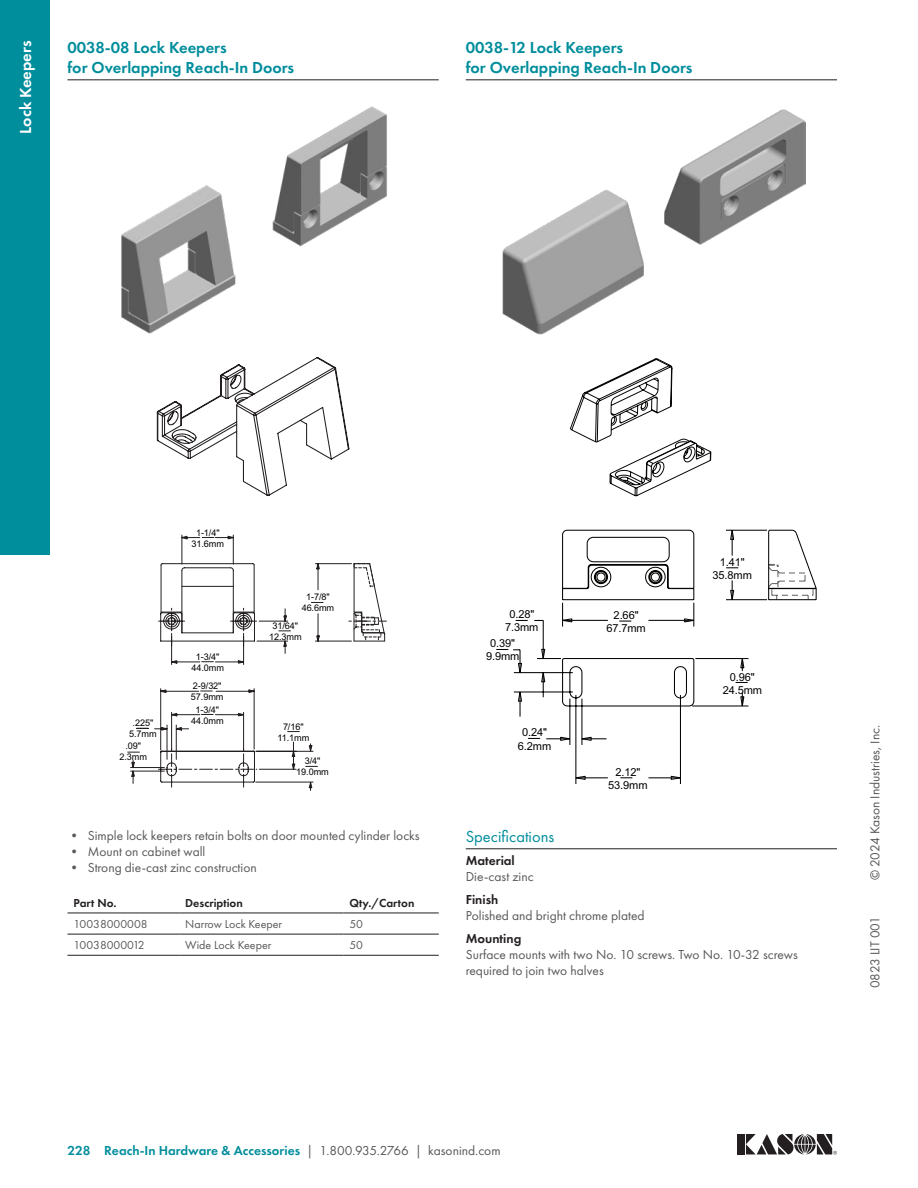
<style>
.page{position:relative;width:918px;height:1188px;background:#fff}
.page>*{position:absolute;margin:0;border:0;box-sizing:border-box;transform-origin:0 0}
.Headers_-_Futura_11pt__demi__underline{font:600 16.5px/19.8px "Futura PT";color:#008d9c}
.Futura__11pt__underline__green_-_Left_Su{font:16.5px "Futura PT";color:#008d9c}
.t1{font:600 16.5px "Futura PT";color:#fff}
.Futura__9pt__regular{font:13.5px/16.2px "Futura PT";color:#57585a}
.t2{font:600 13.5px "Futura PT";color:#008d9c}
.futura__8pt__table{font:12px "Futura PT";color:#57585a}
.futura__8pt__table-2{font:600 12px "Futura PT";color:#231f20}
.t3{font:11.1px/13.2px "Arial";letter-spacing:-.01em;color:#000;text-align:center}
.t4{font:9.15px/10.9px "Arial";letter-spacing:-.01em;color:#000;text-align:center}
.s1{font-weight:600;color:#231f20}
.s2{font-weight:400;color:#57585a}
</style>
<div class="page">
<div style="left:737px;top:1134px;width:7px;height:20px;background:#231f20"></div>
<svg style="left:746px;top:1134px;width:91px;height:21px"></svg>
<div style="left:0;top:0;width:50px;height:555px;background:#008d9c"></div>
<hr style="left:68px;top:80px;width:371px;height:1px;background:#231f20">
<svg style="left:324px;top:563px;width:62px;height:79px"></svg>
<svg style="left:127px;top:537px;width:197px;height:251px"></svg>
<svg style="left:157px;top:357px;width:192px;height:139px"></svg>
<hr style="left:466px;top:80px;width:371px;height:1px;background:#231f20">
<img style="left:121px;top:106px;width:266px;height:228px">
<img style="left:502px;top:109px;width:304px;height:226px">
<svg style="left:570px;top:359px;width:141px;height:137px"></svg>
<svg style="left:513px;top:530px;width:304px;height:254px"></svg>
<svg style="left:569px;top:668px;width:4px;height:5px"></svg>
<svg style="left:736px;top:682px;width:12px;height:1px"></svg>
<svg style="left:528px;top:738px;width:12px;height:1px"></svg>
<svg style="left:496px;top:649px;width:12px;height:1px"></svg>
<svg style="left:516px;top:620px;width:12px;height:1px"></svg>
<svg style="left:619px;top:621px;width:12px;height:1px"></svg>
<svg style="left:726px;top:567px;width:12px;height:1px"></svg>
<svg style="left:620px;top:777px;width:12px;height:1px"></svg>
<hr style="left:68px;top:913px;width:111px;height:1px;background:#231f20">
<hr style="left:179px;top:913px;width:164px;height:1px;background:#231f20">
<hr style="left:343px;top:913px;width:96px;height:1px;background:#231f20">
<hr style="left:68px;top:934px;width:111px;height:1px;background:#231f20">
<hr style="left:179px;top:934px;width:164px;height:1px;background:#231f20">
<hr style="left:343px;top:934px;width:96px;height:1px;background:#231f20">
<hr style="left:68px;top:955px;width:111px;height:1px;background:#231f20">
<hr style="left:179px;top:955px;width:164px;height:1px;background:#231f20">
<hr style="left:343px;top:955px;width:96px;height:1px;background:#231f20">
<hr style="left:466px;top:849px;width:371px;height:1px;background:#231f20">
<p class="t1" style="left:15px;top:134px;width:95px;rotate:-90deg">Lock Keepers</p>
<p class="Headers_-_Futura_11pt__demi__underline" style="left:68px;top:37px;width:228px">0038-08 Lock Keepers<br>for Overlapping Reach-In Doors</p>
<p class="Headers_-_Futura_11pt__demi__underline" style="left:466px;top:37px;width:228px">0038-12 Lock Keepers<br>for Overlapping Reach-In Doors</p>
<p class="t4" style="left:192px;top:527px;width:34px">1-1/4"<br>31.6mm</p>
<p class="t4" style="left:129px;top:717px;width:29px">.225"<br>5.7mm</p>
<p class="t4" style="left:119px;top:741px;width:29px">.09"<br>2.3mm</p>
<p class="t4" style="left:191px;top:651px;width:34px">1-3/4"<br>44.0mm</p>
<p class="t4" style="left:191px;top:681px;width:34px;text-align:left">2-9/32"<br>57.9mm</p>
<p class="t4" style="left:191px;top:704px;width:34px">1-3/4"<br>44.0mm</p>
<p class="t4" style="left:302px;top:592px;width:34px">1-7/8"<br>46.6mm</p>
<p class="t4" style="left:269px;top:621px;width:34px">31/64"<br>12.3mm</p>
<p class="t4" style="left:277px;top:721px;width:33px">7/16"<br>11.1mm</p>
<p class="t4" style="left:296px;top:755px;width:34px">3/4"<br>19.0mm</p>
<p class="Futura__9pt__regular" style="left:68px;top:827px;width:354px">• Simple lock keepers retain bolts on door mounted cylinder locks</p>
<p class="Futura__9pt__regular" style="left:68px;top:843px;width:139px">• Mount on cabinet wall</p>
<p class="Futura__9pt__regular" style="left:68px;top:859px;width:191px">• Strong die-cast zinc construction</p>
<p class="futura__8pt__table-2" style="left:74px;top:895px;width:45px">Part No.</p>
<p class="futura__8pt__table-2" style="left:185px;top:895px;width:59px">Description</p>
<p class="futura__8pt__table-2" style="left:349px;top:895px;width:67px">Qty./Carton</p>
<p class="futura__8pt__table" style="left:74px;top:917px;width:76px">10038000008</p>
<p class="futura__8pt__table" style="left:185px;top:917px;width:98px">Narrow Lock Keeper</p>
<p class="futura__8pt__table" style="left:349px;top:917px;width:15px">50</p>
<p class="futura__8pt__table" style="left:74px;top:938px;width:73px">10038000012</p>
<p class="futura__8pt__table" style="left:185px;top:938px;width:88px">Wide Lock Keeper</p>
<p class="futura__8pt__table" style="left:349px;top:938px;width:15px">50</p>
<p class="t3" style="left:505px;top:608px;width:35px">0.28"<br>7.3mm</p>
<p class="t3" style="left:486px;top:637px;width:35px">0.39"<br>9.9mm</p>
<p class="t3" style="left:518px;top:726px;width:35px">0.24"<br>6.2mm</p>
<p class="t3" style="left:606px;top:609px;width:41px">2.66"<br>67.7mm</p>
<p class="t3" style="left:608px;top:766px;width:41px">2.12"<br>53.9mm</p>
<p class="t3" style="left:713px;top:556px;width:41px">1.41"<br>35.8mm</p>
<p class="t3" style="left:723px;top:670px;width:41px">0.96"<br>24.5mm</p>
<p class="Futura__11pt__underline__green_-_Left_Su" style="left:466px;top:827px;width:90px">Specifications</p>
<p class="Futura__9pt__regular" style="left:466px;top:852px;width:69px"><span class="s1">Material<br></span>Die-cast zinc</p>
<p class="Futura__9pt__regular" style="left:466px;top:891px;width:180px"><span class="s1">Finish<br></span>Polished and bright chrome plated</p>
<p class="Futura__9pt__regular" style="left:466px;top:930px;width:334px"><span class="s1">Mounting<br></span>Surface mounts with two No. 10 screws. Two No. 10-32 screws required to join two halves</p>
<p class="t2" style="left:68px;top:1142px;width:435px">228 Reach-In Hardware &amp; Accessories <span class="s2">| 1.800.935.2766 | kasonind.com</span></p>
<p class="Futura__9pt__regular" style="left:867px;top:880px;width:157px;rotate:-90deg">© 2024 Kason Industries, Inc.</p>
<p class="Futura__9pt__regular" style="left:867px;top:988px;width:73px;rotate:-90deg">0823 LIT 001</p>
</div>
